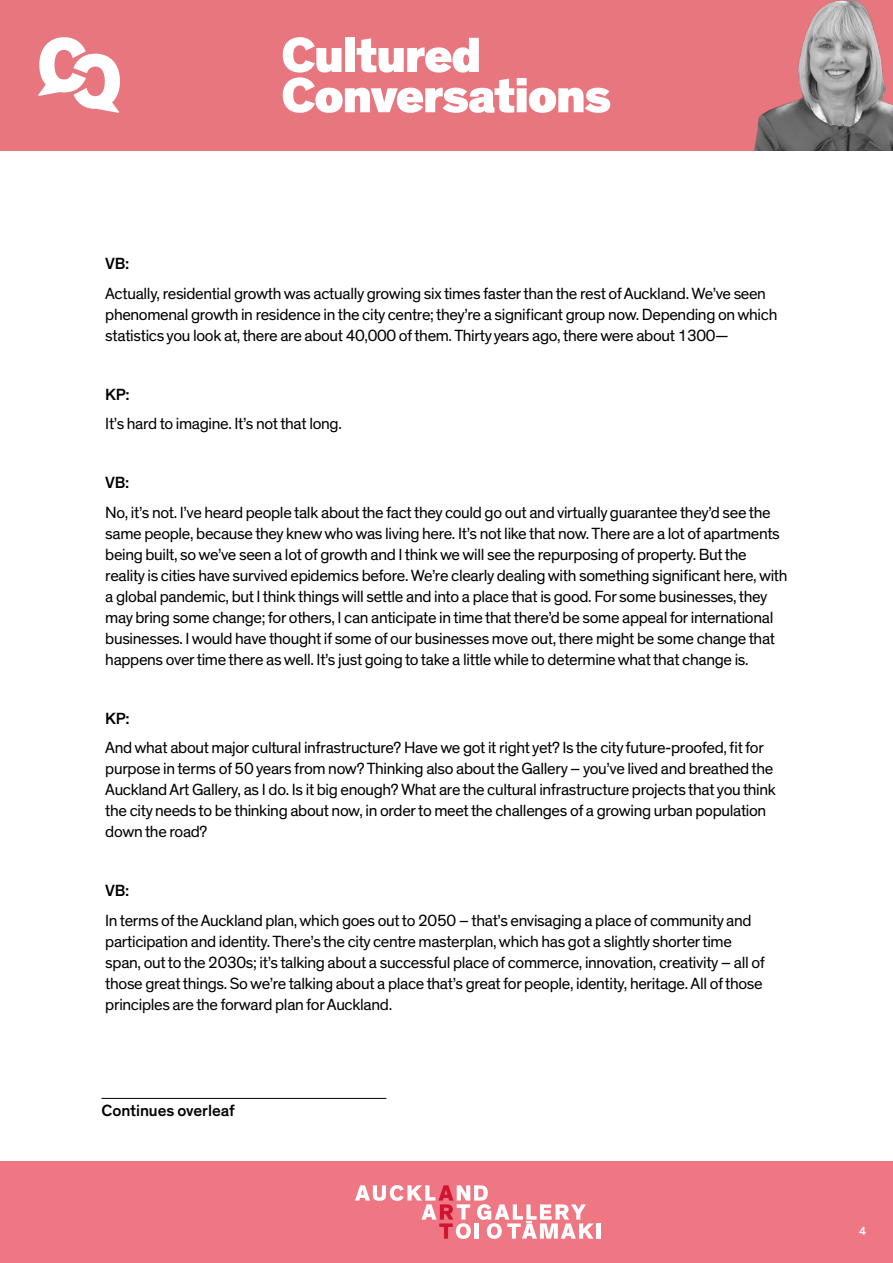
<style>
.page{position:relative;width:893px;height:1263px;background:#fff}
.page>*{position:absolute;margin:0;border:0;box-sizing:border-box;transform-origin:0 0}
.t1{font:16.5px/21px "Theinhardt";letter-spacing:-.02em;color:#000}
.t2{font:500 16.5px "Theinhardt";letter-spacing:-.005em;color:#000}
.t3{font:500 12px "Theinhardt";color:#fff}
</style>
<div class="page">
<div style="left:0;top:1161px;width:893px;height:102px;background:#ee7783"></div>
<hr style="left:101px;top:1098px;width:285px;height:1px;background:#000">
<hr style="left:596px;top:1223px;width:4px;height:16px;background:#fff">
<svg style="left:355px;top:1185px;width:239px;height:54px"></svg>
<div style="left:0;top:0;width:893px;height:150px;background:#e8767f"></div>
<svg style="left:38px;top:37px;width:82px;height:76px"></svg>
<svg style="left:283px;top:37px;width:327px;height:76px"></svg>
<img style="left:754px;top:0;width:139px;height:150px">
<p class="t2" style="left:105px;top:254px;width:26px">VB:</p>
<p class="t1" style="left:105px;top:283px;width:673px">Actually, residential growth was actually growing six times faster than the rest of Auckland. We’ve seen phenomenal growth in residence in the city centre; they’re a significant group now. Depending on which statistics you look at, there are about 40,000 of them. Thirty years ago, there were about 1300—</p>
<p class="t2" style="left:105px;top:384px;width:26px">KP:</p>
<p class="t1" style="left:105px;top:413px;width:238px">It’s hard to imagine. It’s not that long.</p>
<p class="t2" style="left:105px;top:473px;width:26px">VB:</p>
<p class="t1" style="left:105px;top:502px;width:684px">No, it’s not. I’ve heard people talk about the fact they could go out and virtually guarantee they’d see the same people, because they knew who was living here. It’s not like that now. There are a lot of apartments being built, so we’ve seen a lot of growth and I think we will see the repurposing of property. But the reality is cities have survived epidemics before. We’re clearly dealing with something significant here, with a global pandemic, but I think things will settle and into a place that is good. For some businesses, they may bring some change; for others, I can anticipate in time that there’d be some appeal for international businesses. I would have thought if some of our businesses move out, there might be some change that happens over time there as well. It’s just going to take a little while to determine what that change is.</p>
<p class="t2" style="left:105px;top:708px;width:26px">KP:</p>
<p class="t1" style="left:105px;top:738px;width:672px">And what about major cultural infrastructure? Have we got it right yet? Is the city future-proofed, fit for purpose in terms of 50 years from now? Thinking also about the Gallery – you’ve lived and breathed the Auckland Art Gallery, as I do. Is it big enough? What are the cultural infrastructure projects that you think the city needs to be thinking about now, in order to meet the challenges of a growing urban population down the road?</p>
<p class="t2" style="left:105px;top:881px;width:26px">VB:</p>
<p class="t1" style="left:105px;top:910px;width:661px">In terms of the Auckland plan, which goes out to 2050 – that’s envisaging a place of community and participation and identity. There’s the city centre masterplan, which has got a slightly shorter time span, out to the 2030s; it’s talking about a successful place of commerce, innovation, creativity – all of those great things. So we’re talking about a place that’s great for people, identity, heritage. All of those principles are the forward plan for Auckland.</p>
<p class="t2" style="left:101px;top:1100px;width:135px">Continues overleaf</p>
<p class="t3" style="left:859px;top:1223px;width:9px">4</p>
</div>
